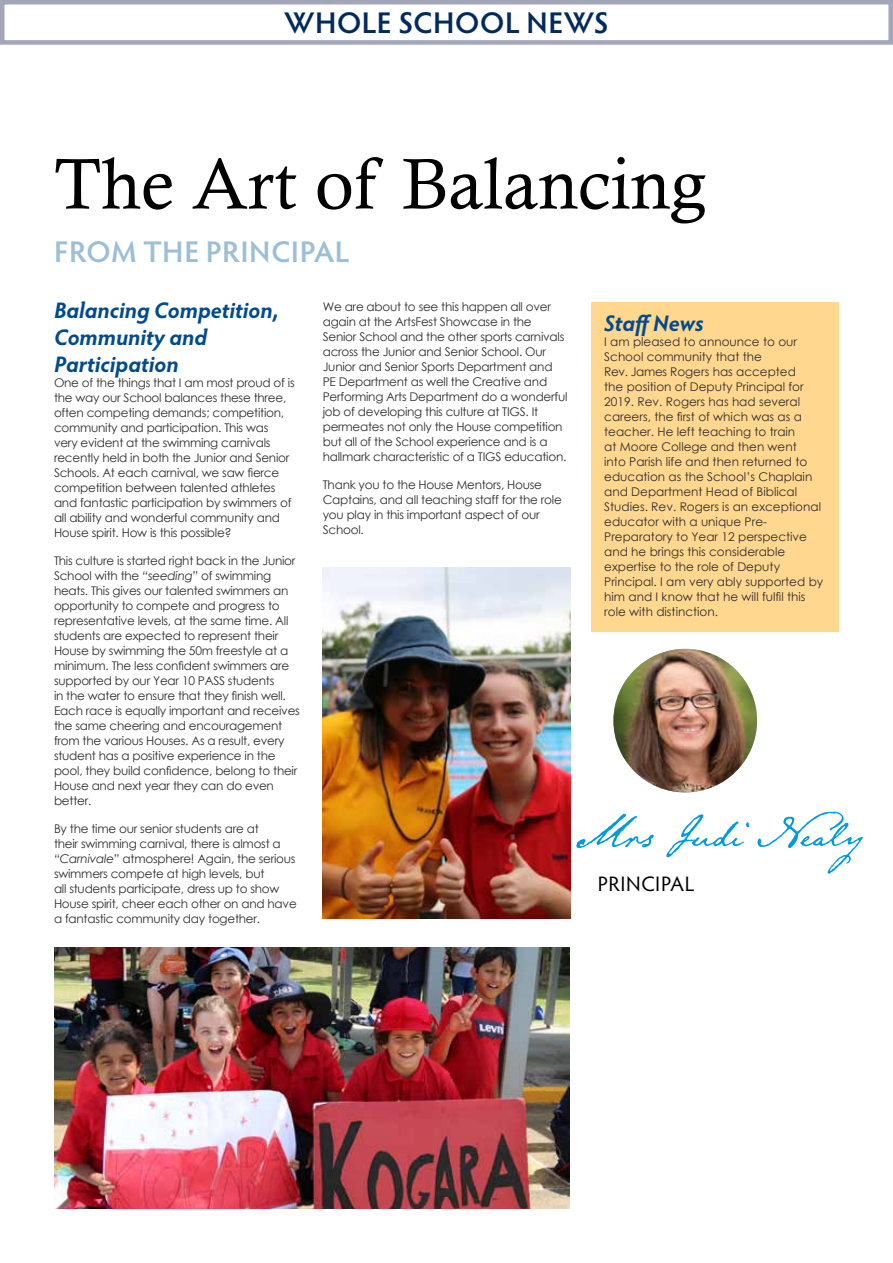
<style>
.page{position:relative;width:893px;height:1263px;background:#fff}
.page>*{position:absolute;margin:0;border:0;box-sizing:border-box;transform-origin:0 0}
.t1{font:72px "Calisto";color:#000}
.t2{font:60px "Emily Austin";color:#009bdf;scale:.91 1}
.t3{font:600 30px "Hypatia Sans Pro";letter-spacing:.015em;color:#9cbfd6}
.t4{font:600 30px "Hypatia Sans Pro";letter-spacing:.02em;color:#002b5c}
.t5{font:italic 700 22.5px/27px "Hypatia Sans Pro";color:#004b8d}
.t6{font:21px "Hypatia Sans Pro";letter-spacing:.03em;color:#000}
.t7{font:12px/15px "Century Gothic";letter-spacing:-.02em;color:#2e2e2f}
.t8{font:12px/15px "Century Gothic";color:#2e2e2f}
.s1{font-style:italic}
</style>
<div class="page">
<div style="left:591px;top:302px;width:248px;height:329px;background:#ffd78f"></div>
<img style="left:323px;top:568px;width:247px;height:350px">
<img style="left:54px;top:948px;width:516px;height:261px">
<div style="left:0;top:0;width:893px;height:45px;border:4px solid #a3a5b8"></div>
<img style="left:613px;top:649px;width:144px;height:143px;border-radius:72px">
<h3 class="t4" style="left:284px;top:2px;width:326px">WHOLE SCHOOL NEWS</h3>
<h1 class="t1" style="left:54px;top:142px;width:653px">The Art of Balancing</h1>
<h3 class="t3" style="left:54px;top:230px;width:297px">FROM THE PRINCIPAL</h3>
<h3 class="t5" style="left:54px;top:296px;width:226px">Balancing Competition,<br>Community and<br>Participation</h3>
<p class="t7" style="left:54px;top:375px;width:242px">One of the things that I am most proud of is the way our School balances these three, often competing demands; competition, community and participation. This was very evident at the swimming carnivals recently held in both the Junior and Senior Schools. At each carnival, we saw fierce competition between talented athletes and fantastic participation by swimmers of all ability and wonderful community and House spirit. How is this possible?</p>
<p class="t7" style="left:54px;top:553px;width:247px">This culture is started right back in the Junior School with the <span class="s1">“seeding”</span> of swimming heats. This gives our talented swimmers an opportunity to compete and progress to representative levels, at the same time. All students are expected to represent their House by swimming the 50m freestyle at a minimum. The less confident swimmers are supported by our Year 10 PASS students<br>in the water to ensure that they finish well.<br>Each race is equally important and receives the same cheering and encouragement from the various Houses. As a result, every student has a positive experience in the pool, they build confidence, belong to their House and next year they can do even better.</p>
<p class="t7" style="left:54px;top:821px;width:244px">By the time our senior students are at<br>their swimming carnival, there is almost a <span class="s1">“Carnivale”</span> atmosphere! Again, the serious swimmers compete at high levels, but<br>all students participate, dress up to show House spirit, cheer each other on and have a fantastic community day together.</p>
<p class="t7" style="left:323px;top:299px;width:246px">We are about to see this happen all over again at the ArtsFest Showcase in the Senior School and the other sports carnivals across the Junior and Senior School. Our Junior and Senior Sports Department and PE Department as well the Creative and Performing Arts Department do a wonderful job of developing this culture at TIGS. It permeates not only the House competition but all of the School experience and is a hallmark characteristic of a TIGS education.</p>
<p class="t7" style="left:323px;top:477px;width:241px">Thank you to the House Mentors, House<br>Captains, and all teaching staff for the role you play in this important aspect of our<br>School.</p>
<h3 class="t5" style="left:604px;top:309px;width:101px">Staff News</h3>
<p class="t8" style="left:604px;top:334px;width:221px">I am pleased to announce to our<br>School community that the<br>Rev. James Rogers has accepted<br>the position of Deputy Principal for<br>2019. Rev. Rogers has had several careers, the first of which was as a teacher. He left teaching to train<br>at Moore College and then went<br>into Parish life and then returned to education as the School’s Chaplain and Department Head of Biblical<br>Studies. Rev. Rogers is an exceptional educator with a unique Pre-<br>Preparatory to Year 12 perspective and he brings this considerable expertise to the role of Deputy<br>Principal. I am very ably supported by him and I know that he will fulfil this role with distinction.</p>
<h2 class="t2" style="left:576px;top:789px;width:318px">Mrs Judi Nealy</h2>
<h3 class="t6" style="left:598px;top:870px;width:98px">PRINCIPAL</h3>
</div>
